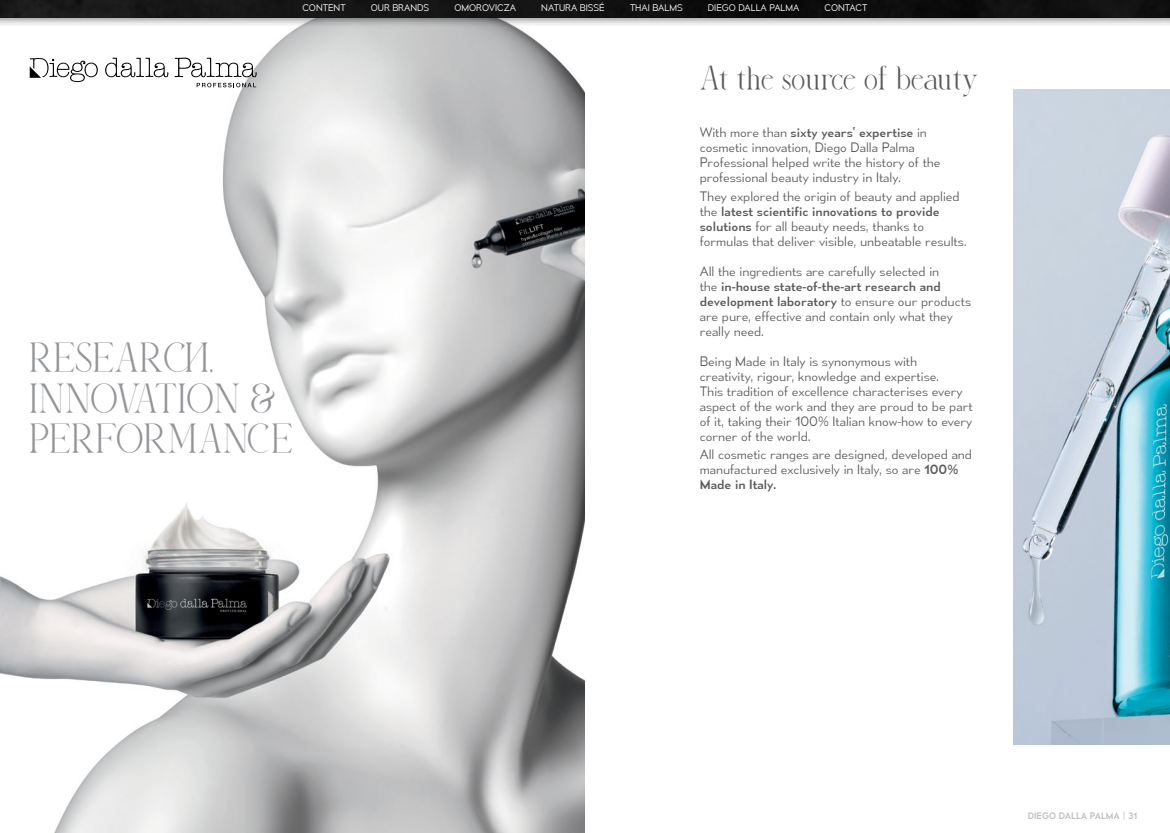
<style>
.page{position:relative;width:1170px;height:833px;background:#fff}
.page>*{position:absolute;margin:0;border:0;box-sizing:border-box;transform-origin:0 0}
.t1{font:33.75px/40.5px "Balona";color:#939598}
.t2{font:27.5px "Balona";color:#58595b}
.t3{font:12.5px/15px "Mesmerize Lt";color:#58595b}
.t4{font:12.5px/15px "Mesmerize Rg";color:#58595b}
.t5{font:8.75px "Mesmerize Lt";color:#fff}
.t6{font:8.75px "Mesmerize Rg";color:#bcbec0}
.s1{font-family:"Mesmerize Lt"}
.s2{font-family:"Mesmerize Rg"}
</style>
<div class="page">
<img style="left:0;top:28px;width:584px;height:805px">
<svg style="left:197px;top:83px;width:59px;height:4px"></svg>
<svg style="left:105px;top:58px;width:63px;height:19px"></svg>
<svg style="left:174px;top:58px;width:82px;height:19px"></svg>
<svg style="left:30px;top:58px;width:68px;height:24px"></svg>
<img style="left:1013px;top:90px;width:156px;height:654px">
<div style="left:0;top:0;width:1169px;height:28px;background:#000;opacity:.42"></div>
<img style="left:0;top:0;width:1169px;height:18px">
<p class="t5" style="left:302px;top:3px;width:44px">CONTENT</p>
<p class="t5" style="left:371px;top:3px;width:60px">OUR BRANDS</p>
<p class="t5" style="left:454px;top:3px;width:63px">OMOROVICZA</p>
<p class="t5" style="left:541px;top:3px;width:65px">NATURA BISSÉ</p>
<p class="t5" style="left:630px;top:3px;width:54px">THAI BALMS</p>
<p class="t5" style="left:707px;top:3px;width:93px">DIEGO DALLA PALMA</p>
<p class="t5" style="left:824px;top:3px;width:44px">CONTACT</p>
<h1 class="t1" style="left:30px;top:333px;width:265px">RESEARCH,<br>INNOVATION &amp;<br>PERFORMANCE</h1>
<h2 class="t2" style="left:699px;top:58px;width:281px">At the source of beauty</h2>
<p class="t4" style="left:699px;top:124px;width:228px"><span class="s1">With more than</span> sixty years’ expertise <span class="s1">in</span></p>
<p class="t3" style="left:699px;top:139px;width:242px">cosmetic innovation, Diego Dalla Palma<br>Professional helped write the history of the professional beauty industry in Italy.</p>
<p class="t3" style="left:699px;top:188px;width:261px">They explored the origin of beauty and applied</p>
<p class="t4" style="left:699px;top:203px;width:241px"><span class="s1">the</span> latest scientific innovations to provide</p>
<p class="t3" style="left:699px;top:218px;width:268px"><span class="s2">solutions</span> for all beauty needs, thanks to formulas that deliver visible, unbeatable results.</p>
<p class="t3" style="left:699px;top:263px;width:241px">All the ingredients are carefully selected in</p>
<p class="t4" style="left:699px;top:278px;width:273px"><span class="s1">the</span> in-house state-of-the-art research and development laboratory <span class="s1">to ensure our products</span></p>
<p class="t3" style="left:699px;top:308px;width:254px">are pure, effective and contain only what they really need.</p>
<p class="t3" style="left:699px;top:353px;width:274px">Being Made in Italy is synonymous with creativity, rigour, knowledge and expertise.<br>This tradition of excellence characterises every aspect of the work and they are proud to be part of it, taking their 100% Italian know-how to every corner of the world.</p>
<p class="t3" style="left:699px;top:447px;width:274px">All cosmetic ranges are designed, developed and manufactured exclusively in Italy, so are <span class="s2">100%</span></p>
<p class="t4" style="left:699px;top:477px;width:78px">Made in Italy.</p>
<p class="t6" style="left:1027px;top:810px;width:111px">DIEGO DALLA PALMA | 31</p>
</div>
